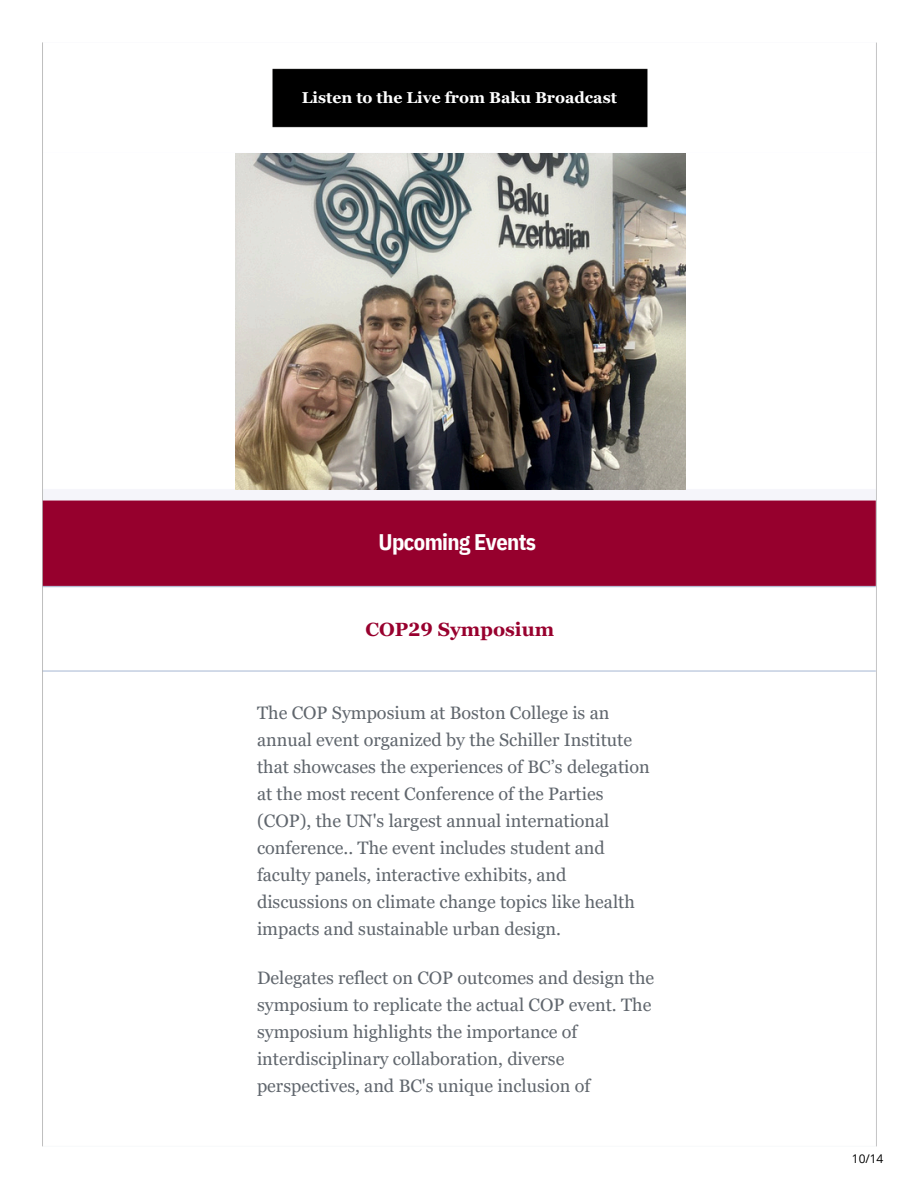
<style>
.page{position:relative;width:918px;height:1188px;background:#fff}
.page>*{position:absolute;margin:0;border:0;box-sizing:border-box;transform-origin:0 0}
.t1{font:700 22.5px "IBM Plex Sans Cond";letter-spacing:-.025em;color:#fff}
.t2{font:700 19.2px "Georgia Pro";color:#98002e}
.t3{font:18px/27px "Georgia Pro";color:#60666d}
.t4{font:700 15.75px "Georgia Pro";color:#fff}
.t5{font:12px "Open Sans";color:#000}
</style>
<div class="page">
<img style="left:43px;top:68px;width:833px;height:604px">
<img style="left:235px;top:153px;width:450px;height:336px">
<p class="t4" style="left:302px;top:89px;width:317px">Listen to the Live from Baku Broadcast</p>
<p class="t1" style="left:378px;top:527px;width:159px">Upcoming Events</p>
<p class="t2" style="left:365px;top:619px;width:190px">COP29 Symposium</p>
<h4 class="t3" style="left:257px;top:699px;width:394px">The COP Symposium at Boston College is an annual event organized by the Schiller Institute that showcases the experiences of BC’s delegation at the most recent Conference of the Parties (COP), the UN's largest annual international conference.. The event includes student and faculty panels, interactive exhibits, and discussions on climate change topics like health impacts and sustainable urban design.</h4>
<p class="t3" style="left:257px;top:964px;width:399px">Delegates reflect on COP outcomes and design the symposium to replicate the actual COP event. The symposium highlights the importance of interdisciplinary collaboration, diverse perspectives, and BC's unique inclusion of</p>
<h1 class="t5" style="left:852px;top:1151px;width:33px">10/14</h1>
</div>
